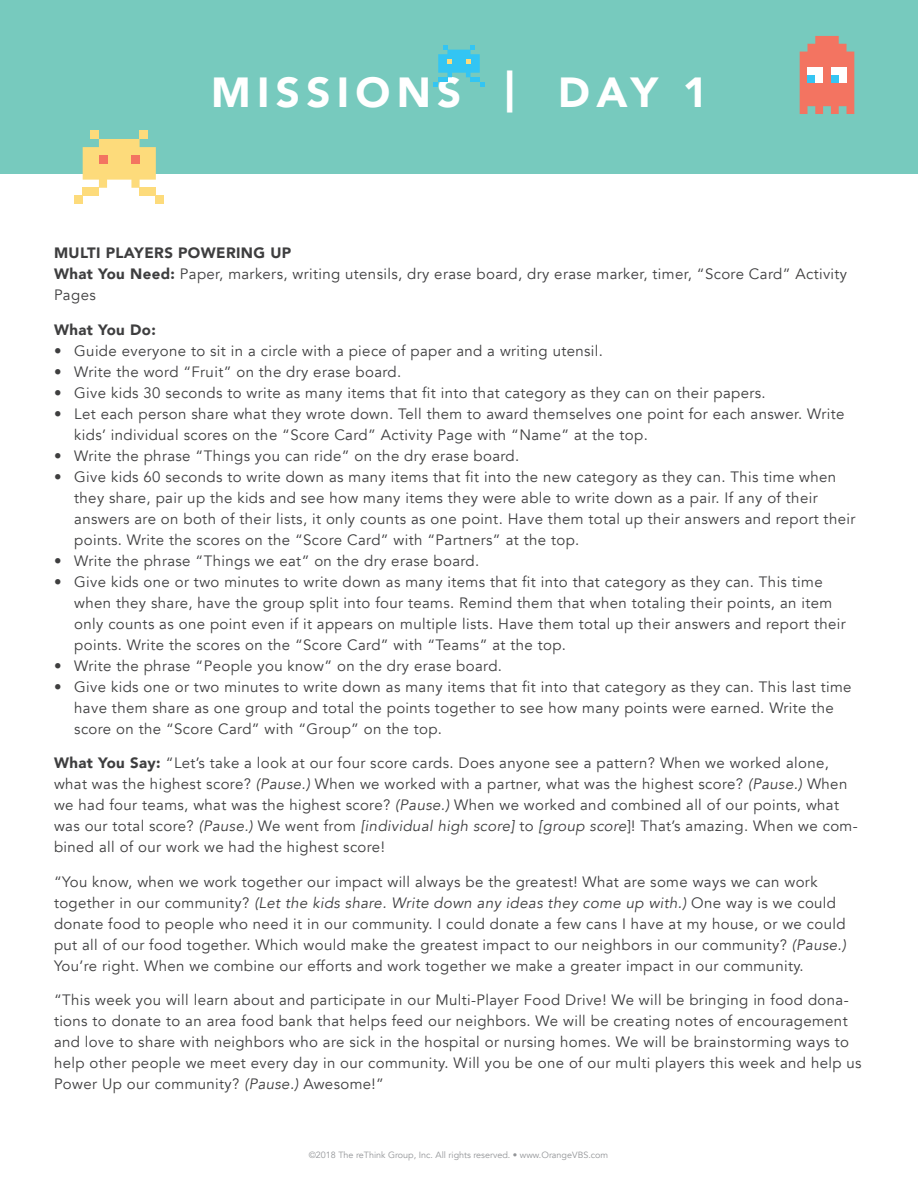
<style>
.page{position:relative;width:918px;height:1188px;background:#fff}
.page>*{position:absolute;margin:0;border:0;box-sizing:border-box;transform-origin:0 0}
.t1{font:900 42px "Avenir";letter-spacing:.15em;color:#fff}
.Paragraph_Style_2{font:15px/21px "Avenir";letter-spacing:.025em;color:#3e3e3f}
.Paragraph_Style_2-2{font:900 15px "Avenir";letter-spacing:.025em;color:#3e3e3f}
.t2{font:9px "Avenir";color:#939598}
.s1{font-weight:900}
.s2{font-style:italic}
</style>
<div class="page">
<div style="left:0;top:0;width:918px;height:174px;background:#77cabe"></div>
<svg style="left:83px;top:139px;width:73px;height:49px"></svg>
<div style="left:91px;top:131px;width:8px;height:8px;background:#fddb7b"></div>
<div style="left:75px;top:196px;width:8px;height:8px;background:#fddb7b"></div>
<div style="left:83px;top:188px;width:16px;height:8px;background:#fddb7b"></div>
<div style="left:156px;top:196px;width:8px;height:8px;background:#fddb7b"></div>
<div style="left:140px;top:188px;width:16px;height:8px;background:#fddb7b"></div>
<div style="left:140px;top:131px;width:8px;height:8px;background:#fddb7b"></div>
<div style="left:99px;top:155px;width:8px;height:8px;background:#f37461"></div>
<div style="left:131px;top:155px;width:9px;height:8px;background:#f37461"></div>
<svg style="left:800px;top:36px;width:54px;height:78px;background:#e1806e"></svg>
<div style="left:831px;top:67px;width:16px;height:16px;background:#fff"></div>
<div style="left:807px;top:67px;width:16px;height:16px;background:#fff"></div>
<div style="left:807px;top:75px;width:8px;height:8px;background:#35c5f3"></div>
<div style="left:831px;top:75px;width:8px;height:8px;background:#35c5f3"></div>
<svg style="left:434px;top:45px;width:50px;height:42px"></svg>
<h1 class="t1" style="left:211px;top:56px;width:498px">MISSIONS | DAY 1</h1>
<p class="Paragraph_Style_2-2" style="left:54px;top:240px;width:239px">MULTI PLAYERS POWERING UP</p>
<p class="Paragraph_Style_2" style="left:54px;top:264px;width:795px"><span class="s1">What You Need:</span> Paper, markers, writing utensils, dry erase board, dry erase marker, timer, “Score Card” Activity<br>Pages</p>
<p class="Paragraph_Style_2-2" style="left:54px;top:316px;width:103px">What You Do:</p>
<p class="Paragraph_Style_2" style="left:54px;top:340px;width:551px">• Guide everyone to sit in a circle with a piece of paper and a writing utensil.</p>
<p class="Paragraph_Style_2" style="left:54px;top:361px;width:349px">• Write the word “Fruit” on the dry erase board.</p>
<p class="Paragraph_Style_2" style="left:54px;top:382px;width:713px">• Give kids 30 seconds to write as many items that fit into that category as they can on their papers.</p>
<p class="Paragraph_Style_2" style="left:74px;top:403px;width:772px;text-indent:-20px">• Let each person share what they wrote down. Tell them to award themselves one point for each answer. Write kids’ individual scores on the “Score Card” Activity Page with “Name” at the top.</p>
<p class="Paragraph_Style_2" style="left:54px;top:445px;width:467px">• Write the phrase “Things you can ride” on the dry erase board.</p>
<p class="Paragraph_Style_2" style="left:74px;top:466px;width:783px;text-indent:-20px">• Give kids 60 seconds to write down as many items that fit into the new category as they can. This time when they share, pair up the kids and see how many items they were able to write down as a pair. If any of their answers are on both of their lists, it only counts as one point. Have them total up their answers and report their points. Write the scores on the “Score Card” with “Partners” at the top.</p>
<p class="Paragraph_Style_2" style="left:54px;top:550px;width:427px">• Write the phrase “Things we eat” on the dry erase board.</p>
<p class="Paragraph_Style_2" style="left:74px;top:571px;width:773px;text-indent:-20px">• Give kids one or two minutes to write down as many items that fit into that category as they can. This time when they share, have the group split into four teams. Remind them that when totaling their points, an item only counts as one point even if it appears on multiple lists. Have them total up their answers and report their points. Write the scores on the “Score Card” with “Teams” at the top.</p>
<p class="Paragraph_Style_2" style="left:54px;top:655px;width:450px">• Write the phrase “People you know” on the dry erase board.</p>
<p class="Paragraph_Style_2" style="left:74px;top:676px;width:779px;text-indent:-20px">• Give kids one or two minutes to write down as many items that fit into that category as they can. This last time have them share as one group and total the points together to see how many points were earned. Write the score on the “Score Card” with “Group” on the top.</p>
<p class="Paragraph_Style_2" style="left:54px;top:753px;width:805px"><span class="s1">What You Say:</span> “Let’s take a look at our four score cards. Does anyone see a pattern? When we worked alone, what was the highest score? <span class="s2">(Pause.)</span> When we worked with a partner, what was the highest score? <span class="s2">(Pause.)</span> When we had four teams, what was the highest score? <span class="s2">(Pause.)</span> When we worked and combined all of our points, what was our total score? <span class="s2">(Pause.)</span> We went from <span class="s2">[individual high score]</span> to <span class="s2">[group score</span>]! That’s amazing. When we com&shy;bined all of our work we had the highest score!</p>
<p class="Paragraph_Style_2" style="left:54px;top:871px;width:793px">“You know, when we work together our impact will always be the greatest! What are some ways we can work together in our community? <span class="s2">(Let the kids share. Write down any ideas they come up with.)</span> One way is we could donate food to people who need it in our community. I could donate a few cans I have at my house, or we could put all of our food together. Which would make the greatest impact to our neighbors in our community? <span class="s2">(Pause.)<br></span>You’re right. When we combine our efforts and work together we make a greater impact in our community.</p>
<p class="Paragraph_Style_2" style="left:54px;top:990px;width:809px">“This week you will learn about and participate in our Multi-Player Food Drive! We will be bringing in food dona&shy;tions to donate to an area food bank that helps feed our neighbors. We will be creating notes of encouragement and love to share with neighbors who are sick in the hospital or nursing homes. We will be brainstorming ways to help other people we meet every day in our community. Will you be one of our multi players this week and help us Power Up our community? <span class="s2">(Pause.)</span> Awesome!”</p>
<p class="t2" style="left:309px;top:1149px;width:301px">©2018 The reThink Group, Inc. All rights reserved. • www.OrangeVBS.com</p>
</div>
